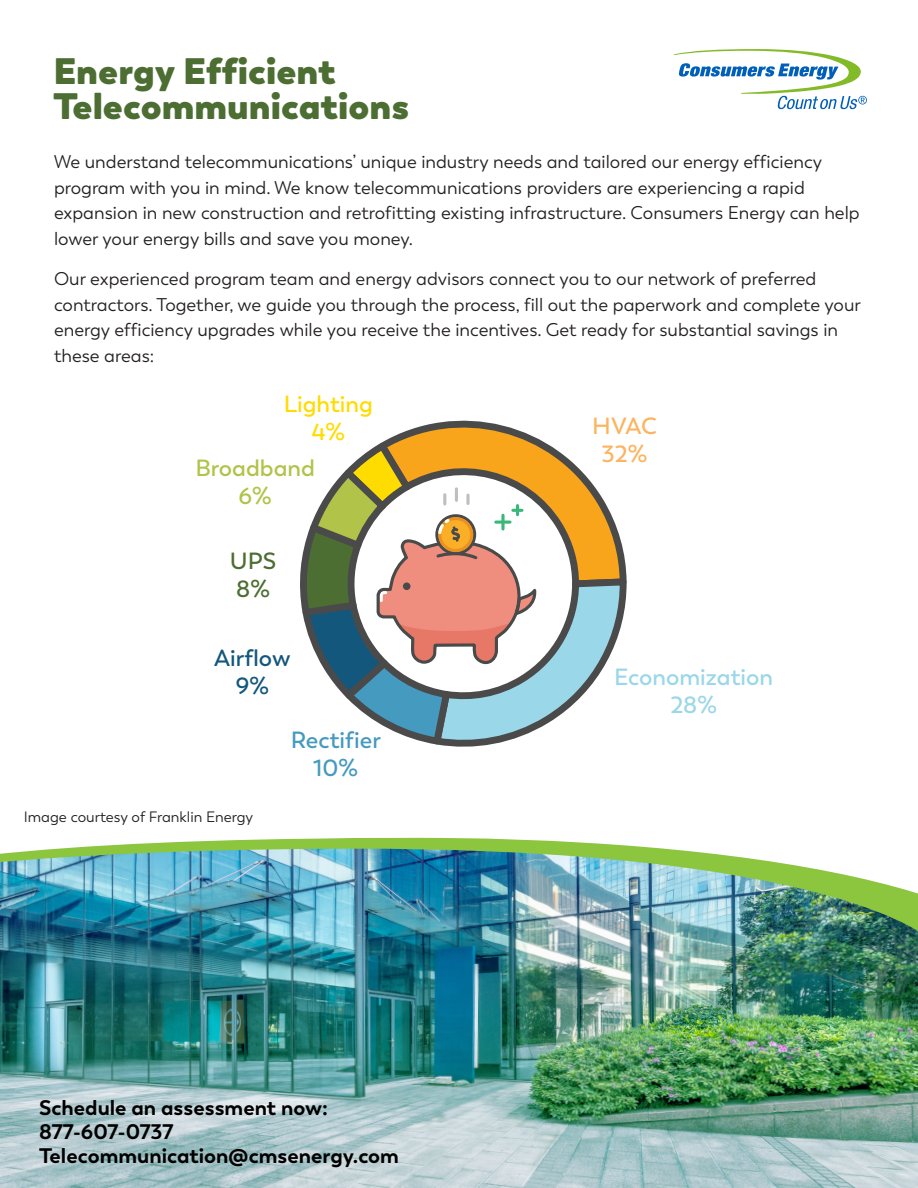
<style>
.page{position:relative;width:918px;height:1188px;background:#fff}
.page>*{position:absolute;margin:0;border:0;box-sizing:border-box;transform-origin:0 0}
.t1{font:800 36.75px/34.5px "Boston";color:#4c6e32}
.t2{font:600 23.4px/28px "Boston";color:#9ad7e8;text-align:center}
.t3{font:600 23.4px/28px "Boston";color:#459abf;text-align:center}
.t4{font:600 23.4px/28px "Boston";color:#b1c348;text-align:center}
.t5{font:600 23.4px/28px "Boston";color:#ffdc01;text-align:center}
.t6{font:600 23.4px/28px "Boston";color:#13577d;text-align:center}
.t7{font:600 23.4px/28px "Boston";letter-spacing:-.01em;color:#fbb45f;text-align:center}
.t8{font:600 23.4px/28px "Boston";color:#4c6e32}
.t9{font:700 21px "Boston";color:#000}
.t10{font:18.3px/25.5px "Boston";color:#231f20}
.t11{font:15px "Boston";color:#231f20}
</style>
<div class="page">
<svg style="left:674px;top:49px;width:193px;height:61px"></svg>
<img style="left:0;top:940px;width:918px;height:248px">
<img style="left:0;top:837px;width:918px;height:103px">
<svg style="left:392px;top:420px;width:142px;height:17px"></svg>
<svg style="left:300px;top:437px;width:327px;height:310px"></svg>
<p class="t1" style="left:53px;top:54px;width:358px">Energy Efficient<br>Telecommunications</p>
<p class="t10" style="left:54px;top:149px;width:807px">We understand telecommunications’ unique industry needs and tailored our energy efficiency program with you in mind. We know telecommunications providers are experiencing a rapid expansion in new construction and retrofitting existing infrastructure. Consumers Energy can help lower your energy bills and save you money.</p>
<p class="t10" style="left:54px;top:266px;width:808px">Our experienced program team and energy advisors connect you to our network of preferred contractors. Together, we guide you through the process, fill out the paperwork and complete your energy efficiency upgrades while you receive the incentives. Get ready for substantial savings in these areas:</p>
<p class="t5" style="left:284px;top:390px;width:91px">Lighting<br>4%</p>
<p class="t4" style="left:195px;top:455px;width:121px">Broadband<br>6%</p>
<p class="t8" style="left:230px;top:547px;width:48px">UPS<br>8%</p>
<p class="t6" style="left:214px;top:645px;width:78px">Airflow<br>9%</p>
<p class="t11" style="left:24px;top:808px;width:231px">Image courtesy of Franklin Energy</p>
<p class="t3" style="left:291px;top:727px;width:92px">Rectifier<br>10%</p>
<p class="t9" style="left:39px;top:1094px;width:291px">Schedule an assessment now:</p>
<p class="t9" style="left:39px;top:1118px;width:136px">877-607-0737</p>
<p class="t9" style="left:39px;top:1142px;width:362px">Telecommunication@cmsenergy.com</p>
<p class="t7" style="left:592px;top:412px;width:66px">HVAC<br>32%</p>
<p class="t2" style="left:614px;top:663px;width:161px">Economization<br>28%</p>
</div>
